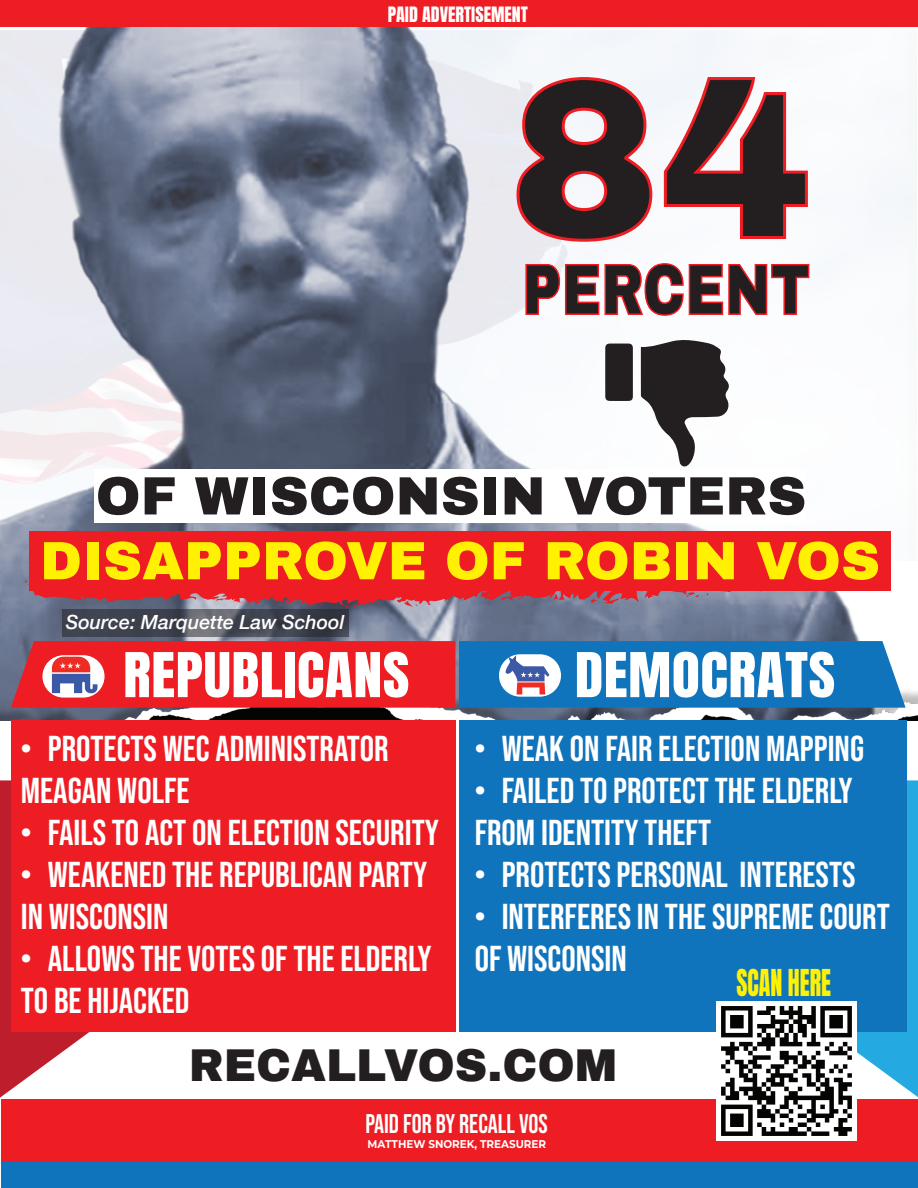
<style>
.page{position:relative;width:918px;height:1188px;background:#fff}
.page>*{position:absolute;margin:0;border:0;box-sizing:border-box;transform-origin:0 0}
.t1{font:900 227.1px "Archivo";color:#231f20}
.t2{font:900 71.85px "Archivo";color:#231f20;scale:.76 1}
.t3{font:900 54px "Archivo";color:#fff101}
.t4{font:900 54px "Archivo";color:#231f20}
.t5{font:52.5px "Anton";letter-spacing:.01em;color:#fff;scale:1.1 1}
.t6{font:900 45px "Archivo";color:#231f20}
.t7{font:36px/42px "Bebas Neue";color:#fff}
.t8{font:31.5px "Anton";color:#fff101;scale:.76 1}
.t9{font:27px "Bebas Neue";color:#fff;scale:.92 1}
.t10{font:italic 500 19.5px "Helvetica Neue";color:#fff}
.t11{font:18px "Anton";color:#fff}
.t12{font:100 11.25px "Montserrat";color:#fff;scale:.92 1}
</style>
<div class="page">
<img style="left:0;top:27px;width:918px;height:694px">
<svg style="left:0;top:780px;width:90px;height:318px;fill:#be1d2c"></svg>
<svg style="left:857px;top:780px;width:61px;height:317px;fill:#24aae1"></svg>
<div style="left:0;top:0;width:918px;height:27px;background:#ee1d23"></div>
<div style="left:11px;top:720px;width:444px;height:312px;background:#ee1d23"></div>
<div style="left:459px;top:720px;width:448px;height:312px;background:#1074bc"></div>
<div style="left:29px;top:531px;width:862px;height:59px;background:#ee1d23"></div>
<div style="left:94px;top:469px;width:710px;height:54px;background:#fff"></div>
<svg style="left:24px;top:573px;width:792px;height:35px"></svg>
<svg style="left:62px;top:609px;width:287px;height:28px;background:#454752"></svg>
<svg style="left:515px;top:76px;width:139px;height:167px"></svg>
<svg style="left:662px;top:75px;width:147px;height:166px"></svg>
<svg style="left:525px;top:262px;width:285px;height:55px"></svg>
<svg style="left:641px;top:339px;width:90px;height:128px"></svg>
<svg style="left:605px;top:344px;width:28px;height:57px;background:#272324"></svg>
<svg style="left:11px;top:641px;width:895px;height:67px;background:#855378"></svg>
<div style="left:1px;top:1100px;width:917px;height:88px;background:#ee1d23"></div>
<div style="left:1px;top:1163px;width:917px;height:25px;background:#1074bc"></div>
<img style="left:716px;top:1001px;width:140px;height:140px">
<p class="t11" style="left:388px;top:6px;width:142px">PAID ADVERTISEMENT</p>
<h1 class="t1" style="left:509px;top:20px;width:304px">84</h1>
<h2 class="t2" style="left:522px;top:245px;width:380px">PERCENT</h2>
<h3 class="t4" style="left:96px;top:463px;width:712px">OF WISCONSIN VOTERS</h3>
<h3 class="t3" style="left:40px;top:528px;width:841px">DISAPPROVE OF ROBIN VOS</h3>
<p class="t10" style="left:66px;top:605px;width:280px">Source: Marquette Law School</p>
<h3 class="t5" style="left:123px;top:648px;width:262px">REPUBLICANS</h3>
<h3 class="t5" style="left:575px;top:648px;width:238px">DEMOCRATS</h3>
<p class="t7" style="left:21px;top:727px;width:369px">• PROTECTS WEC ADMINISTRATOR<br>MEAGAN WOLFE</p>
<p class="t7" style="left:21px;top:811px;width:420px">• FAILS TO ACT ON ELECTION SECURITY</p>
<p class="t7" style="left:21px;top:853px;width:408px">• WEAKENED THE REPUBLICAN PARTY<br>IN WISCONSIN</p>
<p class="t7" style="left:21px;top:938px;width:412px">• ALLOWS THE VOTES OF THE ELDERLY<br>TO BE HIJACKED</p>
<p class="t7" style="left:475px;top:728px;width:391px">• WEAK ON FAIR ELECTION MAPPING</p>
<p class="t7" style="left:475px;top:770px;width:380px">• FAILED TO PROTECT THE ELDERLY<br>FROM IDENTITY THEFT</p>
<p class="t7" style="left:475px;top:854px;width:382px">• PROTECTS PERSONAL INTERESTS</p>
<p class="t7" style="left:475px;top:896px;width:417px">• INTERFERES IN THE SUPREME COURT<br>OF WISCONSIN</p>
<p class="t8" style="left:736px;top:966px;width:126px">SCAN HERE</p>
<p class="t6" style="left:189px;top:1038px;width:430px">RECALLVOS.COM</p>
<p class="t9" style="left:365px;top:1108px;width:200px">PAID FOR BY RECALL VOS</p>
<p class="t12" style="left:368px;top:1137px;width:196px">MATTHEW SNOREK, TREASURER</p>
</div>
